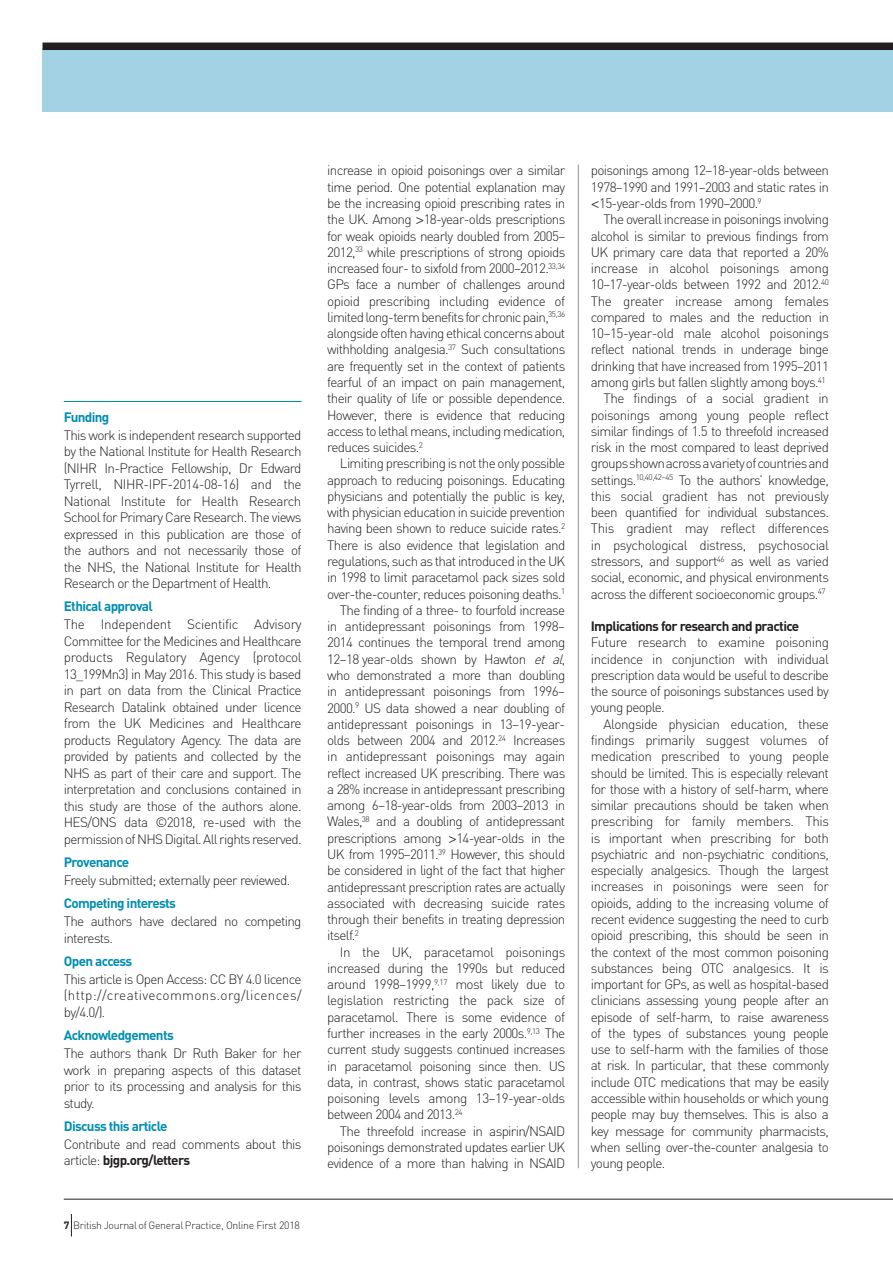
<style>
.page{position:relative;width:893px;height:1263px;background:#fff}
.page>*{position:absolute;margin:0;border:0;box-sizing:border-box;transform-origin:0 0}
.t1{font:300 13.5px/16.2px "DIN";letter-spacing:-.05em;color:#231f20;text-align:justify}
.t2{font:700 13.5px "DIN";letter-spacing:-.05em;color:#008fb3}
.t3{font:700 13.5px "DIN";letter-spacing:-.05em;color:#231f20}
.t4{font:300 13.5px "DIN";letter-spacing:-.03em;color:#231f20}
.t5{font:300 10.5px "DIN";letter-spacing:-.025em;color:#231f20}
.s1{font-weight:700}
.s2{font-family:"Helvetica"}
.s3{font-style:italic}
</style>
<div class="page">
<div style="left:43px;top:48px;width:850px;height:64px;background:#a2d2e3"></div>
<div style="left:43px;top:43px;width:850px;height:7px;background:#231f20"></div>
<hr style="left:578px;top:165px;width:1px;height:1003px;background:#939598">
<hr style="left:64px;top:401px;width:238px;height:1px;background:#008fb3">
<hr style="left:64px;top:1199px;width:829px;height:1px;background:#231f20">
<svg style="left:71px;top:1214px;width:1px;height:22px"></svg>
<p class="t2" style="left:64px;top:408px;width:47px">Funding</p>
<p class="t1" style="left:64px;top:426px;width:239px">This work is independent research supported by the National Institute for Health Research (NIHR In-Practice Fellowship, Dr Edward Tyrrell, NIHR-IPF-2014-08-16) and the National Institute for Health Research School for Primary Care Research. The views expressed in this publication are those of the authors and not necessarily those of the NHS, the National Institute for Health Research or the Department of Health.</p>
<p class="t2" style="left:64px;top:598px;width:91px">Ethical approval</p>
<p class="t1" style="left:64px;top:616px;width:239px">The Independent Scientific Advisory Committee for the Medicines and Healthcare products Regulatory Agency (protocol 13_199Mn3) in May 2016. This study is based in part on data from the Clinical Practice Research Datalink obtained under licence from the UK Medicines and Healthcare products Regulatory Agency. The data are provided by patients and collected by the NHS as part of their care and support. The interpretation and conclusions contained in this study are those of the authors alone.<br>HES/ONS data ©2018, re-used with the permission of NHS Digital. All rights reserved.</p>
<p class="t2" style="left:64px;top:853px;width:67px">Provenance</p>
<p class="t1" style="left:64px;top:872px;width:228px">Freely submitted; externally peer reviewed.</p>
<p class="t2" style="left:64px;top:895px;width:114px">Competing interests</p>
<p class="t1" style="left:64px;top:913px;width:239px">The authors have declared no competing interests.</p>
<p class="t2" style="left:64px;top:952px;width:70px">Open access</p>
<p class="t1" style="left:64px;top:971px;width:239px">This article is Open Access: CC BY 4.0 licence (http://creativecommons.org/licences/ by/4.0/).</p>
<p class="t2" style="left:64px;top:1026px;width:112px">Acknowledgements</p>
<p class="t1" style="left:64px;top:1045px;width:239px">The authors thank Dr Ruth Baker for her work in preparing aspects of this dataset prior to its processing and analysis for this study.</p>
<p class="t2" style="left:64px;top:1117px;width:105px">Discuss this article</p>
<p class="t1" style="left:64px;top:1135px;width:239px">Contribute and read comments about this article: <span class="s1">bjgp.org/letters</span></p>
<p class="t5" style="left:64px;top:1218px;width:238px"><span class="s1">7</span> British Journal of General Practice, Online First 2018</p>
<p class="t1" style="left:327px;top:162px;width:240px">increase in opioid poisonings over a similar time period. One potential explanation may be the increasing opioid prescribing rates in the UK. Among <span class="s2">&gt;</span>18-year-olds prescriptions for weak opioids nearly doubled from 2005– 2012,<sup>33</sup> while prescriptions of strong opioids increased four- to sixfold from 2000–2012.<sup>33,34<br></sup>GPs face a number of challenges around opioid prescribing including evidence of limited long-term benefits for chronic pain,<sup>35,36 </sup>alongside often having ethical concerns about withholding analgesia.<sup>37</sup> Such consultations are frequently set in the context of patients fearful of an impact on pain management, their quality of life or possible dependence.<br>However, there is evidence that reducing access to lethal means, including medication, reduces suicides.<sup>2</sup></p>
<p class="t1" style="left:340px;top:455px;width:227px">Limiting prescribing is not the only possible</p>
<p class="t1" style="left:327px;top:472px;width:240px">approach to reducing poisonings. Educating</p>
<p class="t1" style="left:327px;top:488px;width:240px">physicians and potentially the public is key,</p>
<p class="t1" style="left:327px;top:504px;width:240px">with physician education in suicide prevention</p>
<p class="t1" style="left:327px;top:520px;width:240px">having been shown to reduce suicide rates.<sup>2</sup></p>
<p class="t1" style="left:327px;top:537px;width:240px">There is also evidence that legislation and</p>
<p class="t1" style="left:327px;top:553px;width:240px">regulations, such as that introduced in the UK</p>
<p class="t1" style="left:327px;top:569px;width:240px">in 1998 to limit paracetamol pack sizes sold</p>
<p class="t1" style="left:327px;top:585px;width:240px">over-the-counter, reduces poisoning deaths.<sup>1</sup></p>
<p class="t1" style="left:340px;top:602px;width:227px">The finding of a three- to fourfold increase</p>
<p class="t1" style="left:327px;top:618px;width:240px">in antidepressant poisonings from 1998–</p>
<p class="t1" style="left:327px;top:634px;width:240px">2014 continues the temporal trend among</p>
<p class="t1" style="left:327px;top:651px;width:241px">12–18 year-olds shown by Hawton <span class="s3">et al</span>,</p>
<p class="t1" style="left:327px;top:667px;width:240px">who demonstrated a more than doubling</p>
<p class="t1" style="left:327px;top:683px;width:240px">in antidepressant poisonings from 1996–</p>
<p class="t1" style="left:327px;top:699px;width:240px">2000.<sup>9</sup> US data showed a near doubling of</p>
<p class="t1" style="left:327px;top:716px;width:240px">antidepressant poisonings in 13–19-year-</p>
<p class="t1" style="left:327px;top:732px;width:240px">olds between 2004 and 2012.<sup>24</sup> Increases</p>
<p class="t1" style="left:327px;top:748px;width:240px">in antidepressant poisonings may again</p>
<p class="t1" style="left:327px;top:764px;width:240px">reflect increased UK prescribing. There was</p>
<p class="t1" style="left:327px;top:781px;width:240px">a 28% increase in antidepressant prescribing</p>
<p class="t1" style="left:327px;top:797px;width:240px">among 6–18-year-olds from 2003–2013 in</p>
<p class="t1" style="left:327px;top:813px;width:240px">Wales,<sup>38</sup> and a doubling of antidepressant</p>
<p class="t1" style="left:327px;top:830px;width:240px">prescriptions among <span class="s2">&gt;</span>14-year-olds in the</p>
<p class="t1" style="left:327px;top:846px;width:240px">UK from 1995–2011.<sup>39</sup> However, this should</p>
<p class="t1" style="left:327px;top:862px;width:240px">be considered in light of the fact that higher</p>
<p class="t1" style="left:327px;top:878px;width:240px">antidepressant prescription rates are actually</p>
<p class="t1" style="left:327px;top:895px;width:240px">associated with decreasing suicide rates</p>
<p class="t1" style="left:327px;top:911px;width:240px">through their benefits in treating depression</p>
<p class="t1" style="left:327px;top:927px;width:33px">itself.<sup>2</sup></p>
<p class="t4" style="left:340px;top:943px;width:227px">In the UK, paracetamol poisonings</p>
<p class="t1" style="left:327px;top:960px;width:240px">increased during the 1990s but reduced</p>
<p class="t1" style="left:327px;top:976px;width:240px">around 1998–1999,<sup>9,17</sup> most likely due to</p>
<p class="t1" style="left:327px;top:992px;width:240px">legislation restricting the pack size of</p>
<p class="t1" style="left:327px;top:1009px;width:239px">paracetamol. There is some evidence of</p>
<p class="t1" style="left:327px;top:1025px;width:240px">further increases in the early 2000s.<sup>9,13</sup> The</p>
<p class="t1" style="left:327px;top:1041px;width:240px">current study suggests continued increases</p>
<p class="t1" style="left:327px;top:1057px;width:240px">in paracetamol poisoning since then. US</p>
<p class="t1" style="left:327px;top:1074px;width:240px">data, in contrast, shows static paracetamol</p>
<p class="t1" style="left:327px;top:1090px;width:240px">poisoning levels among 13–19-year-olds</p>
<p class="t1" style="left:327px;top:1106px;width:137px">between 2004 and 2013.<sup>24</sup></p>
<p class="t1" style="left:340px;top:1122px;width:227px">The threefold increase in aspirin/NSAID</p>
<p class="t1" style="left:327px;top:1139px;width:240px">poisonings demonstrated updates earlier UK</p>
<p class="t1" style="left:327px;top:1155px;width:240px">evidence of a more than halving in NSAID</p>
<p class="t1" style="left:591px;top:162px;width:240px">poisonings among 12–18-year-olds between 1978–1990 and 1991–2003 and static rates in <span class="s2">&lt;</span>15-year-olds from 1990–2000.<sup>9</sup></p>
<p class="t1" style="left:591px;top:211px;width:240px;text-align:right">The overall increase in poisonings involving alcohol is similar to previous findings from UK primary care data that reported a 20% increase in alcohol poisonings among 10–17-year-olds between 1992 and 2012.<sup>40<br></sup>The greater increase among females compared to males and the reduction in 10–15-year-old male alcohol poisonings reflect national trends in underage binge drinking that have increased from 1995–2011 among girls but fallen slightly among boys.<sup>41<br></sup>The findings of a social gradient in poisonings among young people reflect similar findings of 1.5 to threefold increased risk in the most compared to least deprived groups shown across a variety of countries and settings.<sup>10,40,42–45</sup> To the authors’ knowledge, this social gradient has not previously been quantified for individual substances.<br>This gradient may reflect differences in psychological distress, psychosocial stressors, and support<sup>46</sup> as well as varied social, economic, and physical environments across the different socioeconomic groups.<sup>47</sup></p>
<p class="t3" style="left:591px;top:617px;width:210px">Implications for research and practice</p>
<p class="t1" style="left:591px;top:634px;width:240px">Future research to examine poisoning incidence in conjunction with individual prescription data would be useful to describe the source of poisonings substances used by young people.</p>
<p class="t1" style="left:591px;top:716px;width:240px;text-indent:13px">Alongside physician education, these findings primarily suggest volumes of medication prescribed to young people should be limited. This is especially relevant for those with a history of self-harm, where similar precautions should be taken when prescribing for family members. This is important when prescribing for both psychiatric and non-psychiatric conditions, especially analgesics. Though the largest increases in poisonings were seen for opioids, adding to the increasing volume of recent evidence suggesting the need to curb opioid prescribing, this should be seen in the context of the most common poisoning substances being OTC analgesics. It is important for GPs, as well as hospital-based clinicians assessing young people after an episode of self-harm, to raise awareness of the types of substances young people use to self-harm with the families of those at risk. In particular, that these commonly include OTC medications that may be easily accessible within households or which young people may buy themselves. This is also a key message for community pharmacists, when selling over-the-counter analgesia to young people.</p>
</div>
